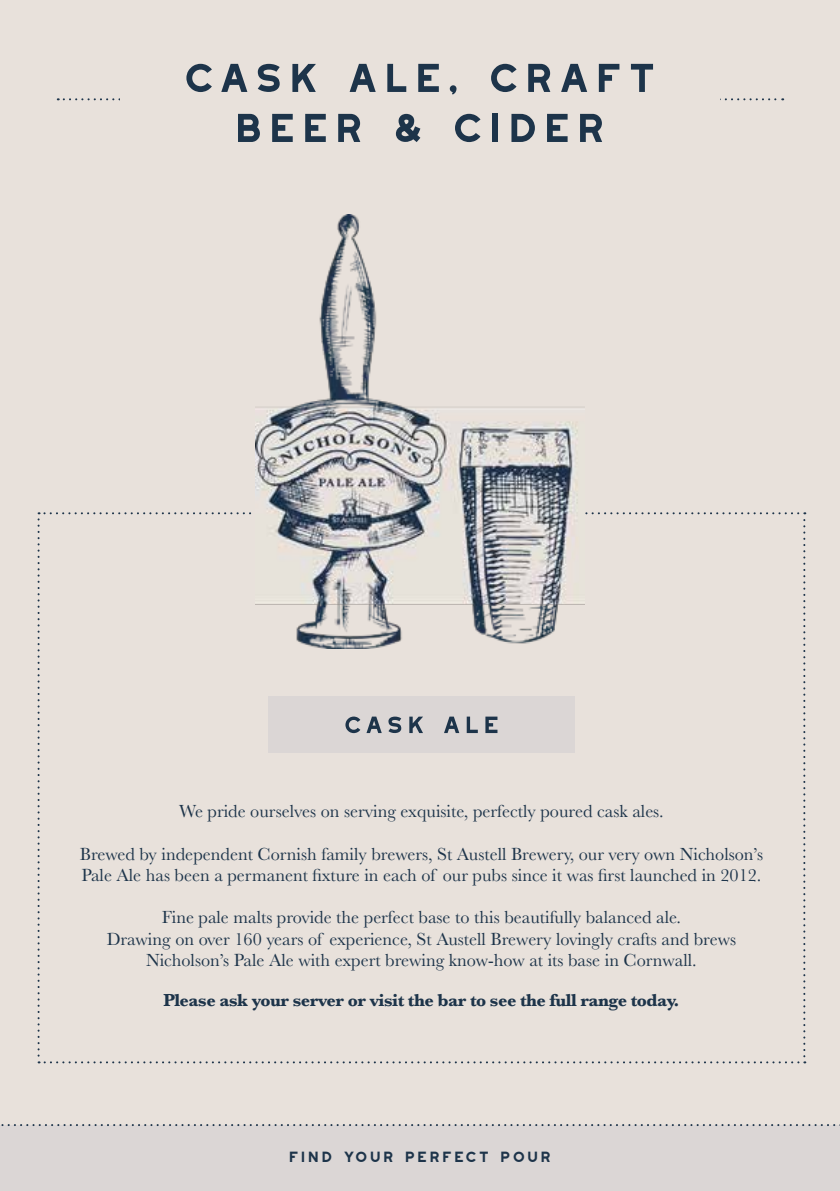
<style>
.page{position:relative;width:840px;height:1191px;background:#fff}
.page>*{position:absolute;margin:0;border:0;box-sizing:border-box;transform-origin:0 0}
.t1{font:700 50.4px/50px "Westmount";color:#1d344a;text-align:center}
.t2{font:700 18.6px "Westmount";color:#1d344a}
.t3{font:18.2px/21.2px "Baskerville";color:#1d344a}
.t4{font:700 18px "Baskerville";letter-spacing:-.025em;color:#1d344a}
</style>
<div class="page">
<div style="left:0;top:0;width:839px;height:1191px;background:#e8e1db"></div>
<div style="left:0;top:1125px;width:839px;height:66px;background:#dbd6d5"></div>
<svg style="left:1px;top:1124px;width:839px;height:2px"></svg>
<svg style="left:58px;top:98px;width:724px;height:2px"></svg>
<div style="left:120px;top:57px;width:599px;height:90px;background:#e8e1db"></div>
<svg style="left:38px;top:512px;width:766px;height:551px"></svg>
<img style="left:255px;top:214px;width:329px;height:435px">
<h1 class="t1" style="left:181px;top:52px;width:479px">CASK ALE, CRAFT<br>BEER &amp; CIDER</h1>
<p class="t3" style="left:179px;top:801px;width:485px">We pride ourselves on serving exquisite, perfectly poured cask ales.</p>
<p class="t3" style="left:80px;top:843px;width:684px">Brewed by independent Cornish family brewers, St Austell Brewery, our very own Nicholson’s<br>Pale Ale has been a permanent fixture in each of our pubs since it was first launched in 2012.</p>
<p class="t3" style="left:107px;top:907px;width:630px;text-align:center">Fine pale malts provide the perfect base to this beautifully balanced ale.<br>Drawing on over 160 years of experience, St Austell Brewery lovingly crafts and brews<br>Nicholson’s Pale Ale with expert brewing know-how at its base in Cornwall.</p>
<p class="t4" style="left:163px;top:987px;width:517px">Please ask your server or visit the bar to see the full range today.</p>
<p class="t2" style="left:287px;top:1146px;width:266px">FIND YOUR PERFECT POUR</p>
</div>
